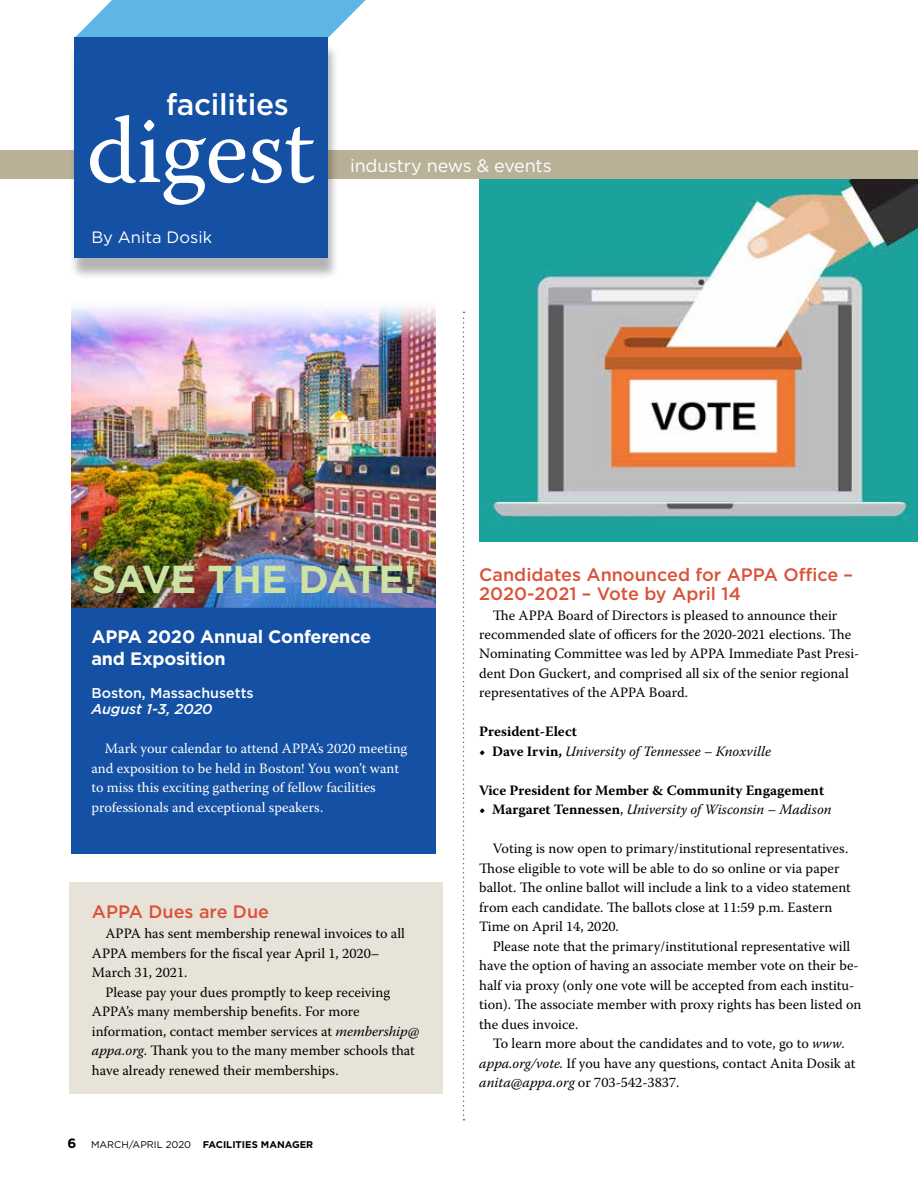
<style>
.page{position:relative;width:918px;height:1188px;background:#fff}
.page>*{position:absolute;margin:0;border:0;box-sizing:border-box;transform-origin:0 0}
.t1{font:94.5px "Warnock Pro";letter-spacing:-.01em;color:#fff}
.t2{font:700 38.85px "Gotham";letter-spacing:-.02em;color:#cde3a3}
.t3{font:500 30px "Gotham";letter-spacing:-.01em;color:#fff}
.t4{font:500 18px/19.5px "Gotham";color:#da523a}
.t5{font:700 18px/21.6px "Gotham";letter-spacing:-.01em;color:#fff}
.t6{font:18px "Gotham";letter-spacing:-.01em;color:#fff}
.t7{font:16.5px "Gotham";color:#fff}
.t8{font:14.25px/19.5px "Warnock Pro";color:#000}
.t9{font:14.25px/19.5px "Warnock Pro";color:#fff}
.t10{font:italic 14.25px "Warnock Pro";color:#000}
.t11{font:700 14.25px "Warnock Pro";color:#000}
.t12{font:500 14.25px "Gotham";color:#fff}
.t13{font:italic 500 14.25px "Gotham";color:#fff}
.t14{font:700 13.5px "Gotham";color:#000}
.t15{font:700 9.75px "Gotham";color:#000}
.s1{font-style:italic}
.s2{font-weight:400}
.s3{font-weight:700;font-style:normal}
.s4{font-style:normal}
</style>
<div class="page">
<img style="left:479px;top:178px;width:439px;height:363px">
<div style="left:0;top:150px;width:918px;height:28px;background:#b9b098"></div>
<svg style="left:75px;top:0;width:291px;height:38px;background:#74bee6"></svg>
<div style="left:69px;top:43px;width:271px;height:237px;background:#000;opacity:.3"></div>
<div style="left:75px;top:37px;width:253px;height:220px;background:#1450a3"></div>
<svg style="left:463px;top:312px;width:2px;height:809px"></svg>
<div style="left:71px;top:607px;width:365px;height:247px;background:#1450a3"></div>
<img style="left:71px;top:306px;width:365px;height:301px">
<div style="left:69px;top:883px;width:373px;height:211px;background:#e8e3d9"></div>
<h3 class="t3" style="left:166px;top:85px;width:124px">facilities</h3>
<h1 class="t1" style="left:87px;top:94px;width:230px">digest</h1>
<p class="t7" style="left:91px;top:227px;width:122px">By Anita Dosik</p>
<p class="t6" style="left:350px;top:154px;width:203px">industry news &amp; events</p>
<h2 class="t2" style="left:91px;top:554px;width:327px">SAVE THE DATE!</h2>
<p class="t5" style="left:91px;top:626px;width:281px">APPA 2020 Annual Conference and Exposition</p>
<p class="t12" style="left:91px;top:683px;width:164px">Boston, Massachusetts</p>
<p class="t13" style="left:91px;top:701px;width:123px">August 1-3, 2020</p>
<p class="t9" style="left:91px;top:739px;width:318px;text-indent:13px">Mark your calendar to attend APPA’s 2020 meeting and exposition to be held in Boston! You won’t want to miss this exciting gathering of fellow facilities professionals and exceptional speakers.</p>
<p class="t4" style="left:92px;top:902px;width:179px">APPA Dues are Due</p>
<p class="t8" style="left:92px;top:923px;width:314px;text-indent:13px">APPA has sent membership renewal invoices to all<br>APPA members for the fiscal year April 1, 2020–<br>March 31, 2021.</p>
<p class="t8" style="left:92px;top:982px;width:329px;text-indent:13px">Please pay your dues promptly to keep receiving APPA’s many membership benefits. For more information, contact member services at <span class="s1">membership@ appa.org</span>. Thank you to the many member schools that have already renewed their memberships.</p>
<p class="t14" style="left:68px;top:1134px;width:10px">6</p>
<p class="t15" style="left:91px;top:1138px;width:224px"><span class="s2">MARCH/APRIL 2020</span> FACILITIES MANAGER</p>
<p class="t4" style="left:479px;top:564px;width:375px">Candidates Announced for APPA Office –<br>2020-2021 – Vote by April 14</p>
<p class="t8" style="left:479px;top:605px;width:382px;text-indent:13px">The APPA Board of Directors is pleased to announce their recommended slate of officers for the 2020-2021 elections. The Nominating Committee was led by APPA Immediate Past Presi&shy;dent Don Guckert, and comprised all six of the senior regional representatives of the APPA Board.</p>
<p class="t11" style="left:479px;top:723px;width:99px">President-Elect</p>
<p class="t10" style="left:479px;top:743px;width:293px"><span class="s3">• Dave Irvin,</span> University of Tennessee – Knoxville</p>
<p class="t11" style="left:479px;top:782px;width:346px">Vice President for Member &amp; Community Engagement</p>
<p class="t10" style="left:479px;top:801px;width:354px"><span class="s3">• Margaret Tennessen</span><span class="s4">,</span> University of Wisconsin – Madison</p>
<p class="t8" style="left:479px;top:839px;width:373px;text-indent:13px">Voting is now open to primary/institutional representatives.<br>Those eligible to vote will be able to do so online or via paper ballot. The online ballot will include a link to a video statement from each candidate. The ballots close at 11:59 p.m. Eastern Time on April 14, 2020.</p>
<p class="t8" style="left:479px;top:936px;width:384px;text-indent:13px">Please note that the primary/institutional representative will have the option of having an associate member vote on their be&shy;half via proxy (only one vote will be accepted from each institu&shy;tion). The associate member with proxy rights has been listed on the dues invoice.</p>
<p class="t8" style="left:479px;top:1034px;width:378px;text-indent:13px">To learn more about the candidates and to vote, go to <span class="s1">www. appa.org/vote.</span> If you have any questions, contact Anita Dosik at <span class="s1">anita@appa.org</span> or 703-542-3837.</p>
</div>
